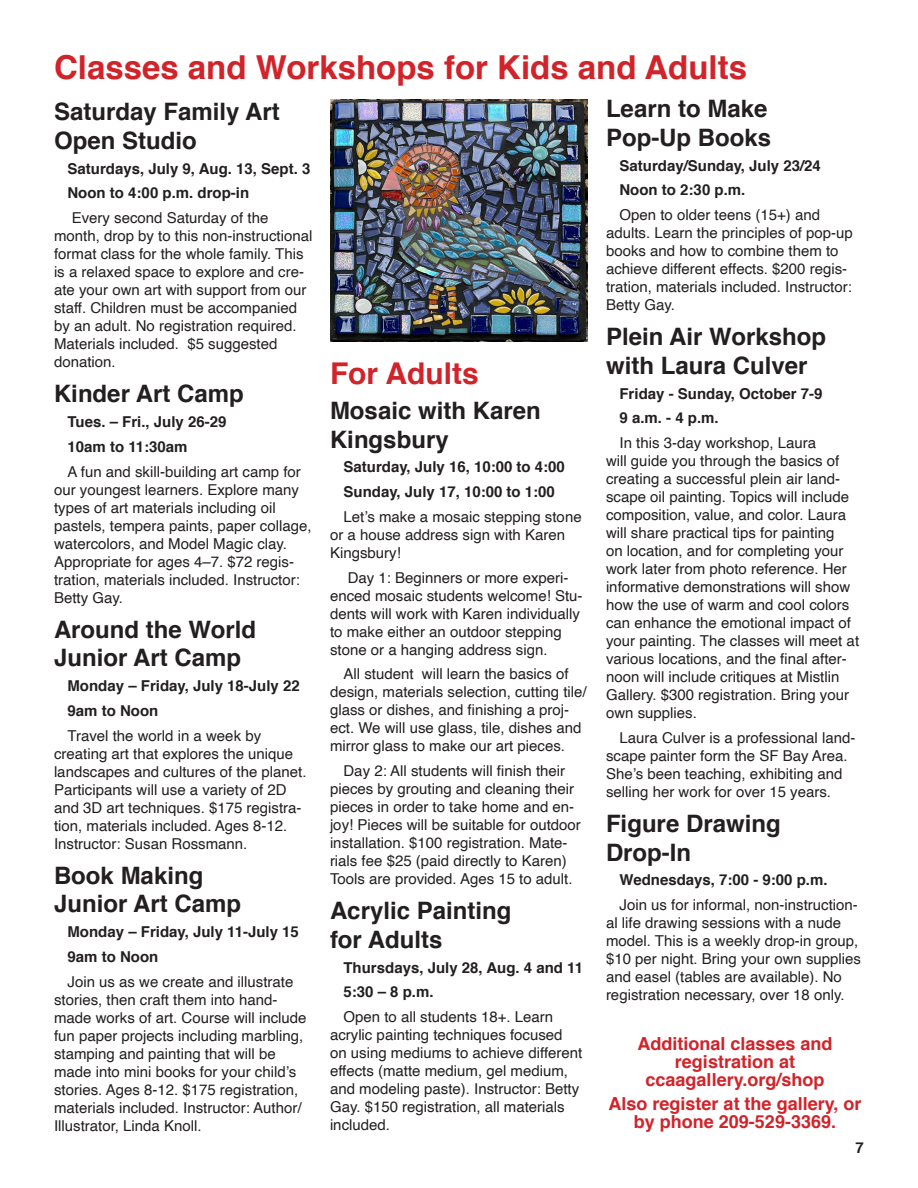
<style>
.page{position:relative;width:918px;height:1188px;background:#fff}
.page>*{position:absolute;margin:0;border:0;box-sizing:border-box;transform-origin:0 0}
.Headline{font:700 33px "Helvetica";color:#d1232a}
.Headline-2{font:700 30px "Helvetica";color:#d1232a}
.Headline-3{font:700 24px/28.5px "Helvetica";color:#231f20}
.Headline-4{font:700 18px/18px "Helvetica";color:#d1232a;text-align:center}
.Body_text{font:15px/18px "Helvetica";color:#231f20}
.Body_text-2{font:700 15px "Helvetica";color:#231f20}
</style>
<div class="page">
<img style="left:330px;top:99px;width:258px;height:242px">
<p class="Headline" style="left:54px;top:41px;width:695px">Classes and Workshops for Kids and Adults</p>
<p class="Headline-3" style="left:54px;top:98px;width:227px">Saturday Family Art<br>Open Studio</p>
<p class="Body_text-2" style="left:68px;top:156px;width:244px">Saturdays, July 9, Aug. 13, Sept. 3</p>
<p class="Body_text-2" style="left:68px;top:181px;width:183px">Noon to 4:00 p.m. drop-in</p>
<p class="Body_text" style="left:54px;top:209px;width:260px;text-indent:18px">Every second Saturday of the month, drop by to this non-instructional format class for the whole family. This is a relaxed space to explore and cre&shy;ate your own art with support from our staff. Children must be accompanied by an adult. No registration required.<br>Materials included. $5 suggested donation.</p>
<p class="Headline-3" style="left:54px;top:380px;width:191px">Kinder Art Camp</p>
<p class="Body_text-2" style="left:68px;top:410px;width:160px">Tues. – Fri., July 26-29</p>
<p class="Body_text-2" style="left:68px;top:434px;width:122px">10am to 11:30am</p>
<p class="Body_text" style="left:54px;top:463px;width:259px;text-indent:14px">A fun and skill-building art camp for our youngest learners. Explore many types of art materials including oil pastels, tempera paints, paper collage, watercolors, and Model Magic clay.<br>Appropriate for ages 4–7. $72 regis&shy;tration, materials included. Instructor:<br>Betty Gay.</p>
<p class="Headline-3" style="left:54px;top:615px;width:204px">Around the World<br>Junior Art Camp</p>
<p class="Body_text-2" style="left:68px;top:674px;width:234px">Monday – Friday, July 18-July 22</p>
<p class="Body_text-2" style="left:68px;top:698px;width:92px">9am to Noon</p>
<p class="Body_text" style="left:54px;top:727px;width:254px;text-indent:14px">Travel the world in a week by creating art that explores the unique landscapes and cultures of the planet.<br>Participants will use a variety of 2D and 3D art techniques. $175 registra&shy;tion, materials included. Ages 8-12.<br>Instructor: Susan Rossmann.</p>
<p class="Headline-3" style="left:54px;top:861px;width:189px">Book Making<br>Junior Art Camp</p>
<p class="Body_text-2" style="left:68px;top:920px;width:233px">Monday – Friday, July 11-July 15</p>
<p class="Body_text-2" style="left:68px;top:944px;width:92px">9am to Noon</p>
<p class="Body_text" style="left:54px;top:973px;width:254px;text-indent:14px">Join us as we create and illustrate stories, then craft them into hand&shy;made works of art. Course will include fun paper projects including marbling, stamping and painting that will be made into mini books for your child’s stories. Ages 8-12. $175 registration, materials included. Instructor: Author/ Illustrator, Linda Knoll.</p>
<p class="Headline-2" style="left:330px;top:349px;width:150px">For Adults</p>
<p class="Headline-3" style="left:330px;top:397px;width:212px">Mosaic with Karen<br>Kingsbury</p>
<p class="Body_text-2" style="left:344px;top:455px;width:223px">Saturday, July 16, 10:00 to 4:00</p>
<p class="Body_text-2" style="left:344px;top:480px;width:213px">Sunday, July 17, 10:00 to 1:00</p>
<p class="Body_text" style="left:330px;top:508px;width:253px;text-indent:14px">Let’s make a mosaic stepping stone or a house address sign with Karen<br>Kingsbury!</p>
<p class="Body_text" style="left:330px;top:569px;width:254px;text-indent:18px">Day 1: Beginners or more experi&shy;enced mosaic students welcome! Stu&shy;dents will work with Karen individually to make either an outdoor stepping stone or a hanging address sign.</p>
<p class="Body_text" style="left:330px;top:665px;width:258px;text-indent:14px">All student will learn the basics of design, materials selection, cutting tile/ glass or dishes, and finishing a proj&shy;ect. We will use glass, tile, dishes and mirror glass to make our art pieces.</p>
<p class="Body_text" style="left:330px;top:762px;width:252px;text-indent:14px">Day 2: All students will finish their pieces by grouting and cleaning their pieces in order to take home and en&shy;joy! Pieces will be suitable for outdoor installation. $100 registration. Mate&shy;rials fee $25 (paid directly to Karen)<br>Tools are provided. Ages 15 to adult.</p>
<p class="Headline-3" style="left:330px;top:897px;width:183px">Acrylic Painting for Adults</p>
<p class="Body_text-2" style="left:344px;top:955px;width:241px">Thursdays, July 28, Aug. 4 and 11</p>
<p class="Body_text-2" style="left:344px;top:980px;width:92px">5:30 – 8 p.m.</p>
<p class="Body_text" style="left:330px;top:1008px;width:254px;text-indent:14px">Open to all students 18+. Learn acrylic painting techniques focused on using mediums to achieve different effects (matte medium, gel medium, and modeling paste). Instructor: Betty Gay. $150 registration, all materials included.</p>
<p class="Headline-3" style="left:606px;top:95px;width:167px">Learn to Make<br>Pop-Up Books</p>
<p class="Body_text-2" style="left:620px;top:153px;width:203px">Saturday/Sunday, July 23/24</p>
<p class="Body_text-2" style="left:620px;top:178px;width:127px">Noon to 2:30 p.m.</p>
<p class="Body_text" style="left:606px;top:206px;width:248px;text-indent:14px">Open to older teens (15+) and adults. Learn the principles of pop-up books and how to combine them to achieve different effects. $200 regis&shy;tration, materials included. Instructor:<br>Betty Gay.</p>
<p class="Headline-3" style="left:606px;top:323px;width:222px">Plein Air Workshop with Laura Culver</p>
<p class="Body_text-2" style="left:620px;top:381px;width:205px">Friday - Sunday, October 7-9</p>
<p class="Body_text-2" style="left:620px;top:406px;width:101px">9 a.m. - 4 p.m.</p>
<p class="Body_text" style="left:606px;top:434px;width:255px;text-indent:14px">In this 3-day workshop, Laura<br>will guide you through the basics of creating a successful plein air land&shy;scape oil painting. Topics will include composition, value, and color. Laura will share practical tips for painting<br>on location, and for completing your work later from photo reference. Her informative demonstrations will show how the use of warm and cool colors can enhance the emotional impact of your painting. The classes will meet at various locations, and the final after&shy;noon will include critiques at Mistlin Gallery. $300 registration. Bring your own supplies.</p>
<p class="Body_text" style="left:606px;top:729px;width:251px;text-indent:14px">Laura Culver is a professional land&shy;scape painter form the SF Bay Area.<br>She’s been teaching, exhibiting and selling her work for over 15 years.</p>
<p class="Headline-3" style="left:606px;top:810px;width:176px">Figure Drawing<br>Drop-In</p>
<p class="Body_text-2" style="left:620px;top:868px;width:210px">Wednesdays, 7:00 - 9:00 p.m.</p>
<p class="Body_text" style="left:606px;top:896px;width:257px;text-indent:14px">Join us for informal, non-instruction&shy;al life drawing sessions with a nude model. This is a weekly drop-in group, $10 per night. Bring your own supplies and easel (tables are available). No registration necessary, over 18 only.</p>
<p class="Headline-4" style="left:637px;top:1035px;width:197px">Additional classes and registration at ccaagallery.org/shop</p>
<p class="Headline-4" style="left:609px;top:1095px;width:254px">Also register at the gallery, or by phone 209-529-3369.</p>
<p class="Body_text-2" style="left:856px;top:1135px;width:10px">7</p>
</div>
